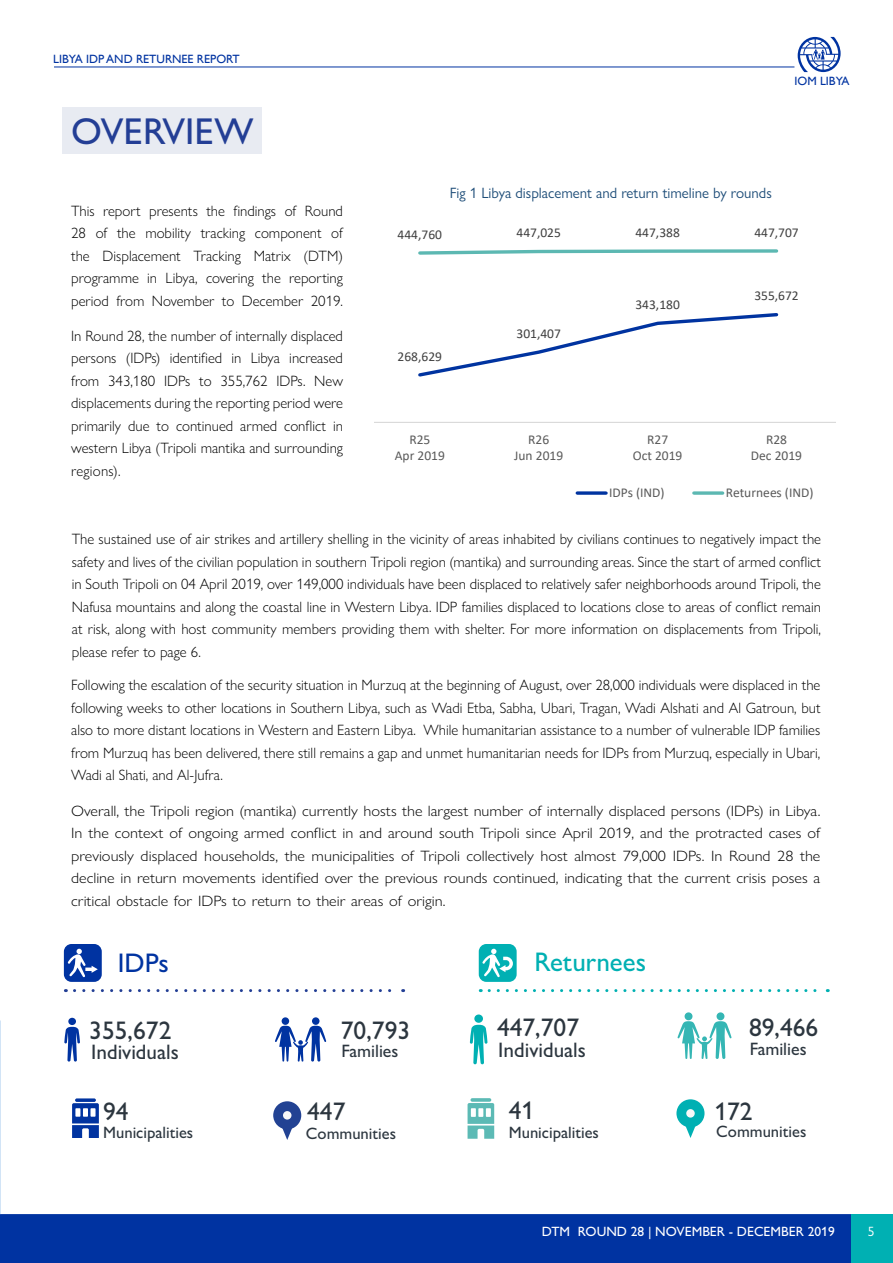
<style>
.page{position:relative;width:893px;height:1263px;background:#fff}
.page>*{position:absolute;margin:0;border:0;box-sizing:border-box;transform-origin:0 0}
.t1{font:500 37.5px "Gill Sans Nova";color:#233e95}
.t2{font:500 27px "Gill Sans Nova";color:#00b0b3}
.t3{font:500 27px "Gill Sans Nova";color:#0033a1}
.t4{font:500 25.5px "Gill Sans Nova";color:#2c363f}
.t5{font:500 21px "Gill Sans Nova";color:#2c363f}
.t6{font:500 18px "Gill Sans Nova";color:#2c363f}
.t7{font:500 16.5px "Gill Sans Nova";color:#2c363f}
.t8{font:300 15px/22.5px "Gill Sans Nova";color:#000;text-align:justify}
.t9{font:300 15px/22.5px "Gill Sans Nova";color:#000;text-align:justify;scale:1.08 1}
.t10{font:15px "Gill Sans Nova";color:#1f4e79}
.t11{font:13.5px/16.5px "Calibri";color:#595959;text-align:center}
.t12{font:13.5px "Calibri";color:#404040}
.t13{font:500 13.5px "Gill Sans Nova";color:#fff}
.t14{font:13.5px "Gill Sans Nova";color:#fff}
.t15{font:12px "Gill Sans";color:#0033a1}
</style>
<div class="page">
<div style="left:0;top:1214px;width:852px;height:49px;background:#0033a1"></div>
<div style="left:852px;top:1214px;width:41px;height:49px;background:#00b0b3"></div>
<hr style="left:54px;top:67px;width:740px;height:1px;background:#0033a1">
<svg style="left:798px;top:37px;width:43px;height:35px"></svg>
<div style="left:63px;top:108px;width:199px;height:46px;background:#e8ebf2"></div>
<svg style="left:479px;top:944px;width:38px;height:38px"></svg>
<svg style="left:64px;top:944px;width:38px;height:38px"></svg>
<svg style="left:74px;top:989px;width:330px;height:3px"></svg>
<svg style="left:489px;top:989px;width:339px;height:3px"></svg>
<div style="left:68px;top:1018px;width:8px;height:7px;background:#0033a1;border-radius:50%"></div>
<svg style="left:64px;top:1027px;width:16px;height:34px"></svg>
<svg style="left:275px;top:1017px;width:51px;height:44px"></svg>
<div style="left:273px;top:1101px;width:28px;height:28px;background:#224293;border-radius:50%"></div>
<svg style="left:282px;top:1128px;width:11px;height:12px"></svg>
<div style="left:283px;top:1111px;width:8px;height:8px;background:#f8f8f8;border-radius:50%"></div>
<div style="left:474px;top:1014px;width:9px;height:9px;background:#00b0b3;border-radius:50%"></div>
<svg style="left:470px;top:1025px;width:18px;height:39px"></svg>
<svg style="left:677px;top:1012px;width:55px;height:47px"></svg>
<div style="left:676px;top:1099px;width:28px;height:28px;background:#00b0b3;border-radius:50%"></div>
<svg style="left:685px;top:1126px;width:11px;height:12px"></svg>
<div style="left:686px;top:1109px;width:9px;height:8px;background:#f8f8f8;border-radius:50%"></div>
<svg style="left:75px;top:1098px;width:21px;height:4px"></svg>
<svg style="left:72px;top:1103px;width:27px;height:35px"></svg>
<svg style="left:470px;top:1098px;width:21px;height:4px"></svg>
<svg style="left:468px;top:1103px;width:26px;height:36px"></svg>
<svg style="left:374px;top:249px;width:462px;height:246px"></svg>
<p class="t15" style="left:53px;top:52px;width:188px">LIBYA IDP AND RETURNEE REPORT</p>
<h1 class="t1" style="left:71px;top:108px;width:184px">OVERVIEW</h1>
<p class="t8" style="left:71px;top:199px;width:274px">This report presents the findings of Round 28 of the mobility tracking component of the Displacement Tracking Matrix (DTM) programme in Libya, covering the reporting period from November to December 2019.</p>
<p class="t8" style="left:71px;top:324px;width:273px">In Round 28, the number of internally displaced persons (IDPs) identified in Libya increased from 343,180 IDPs to 355,762 IDPs. New displacements during the reporting period were primarily due to continued armed conflict in western Libya (Tripoli mantika and surrounding regions).</p>
<p class="t15" style="left:794px;top:74px;width:57px">IOM LIBYA</p>
<p class="t10" style="left:450px;top:184px;width:323px">Fig 1 Libya displacement and return timeline by rounds</p>
<p class="t12" style="left:398px;top:225px;width:46px">444,760</p>
<p class="t12" style="left:516px;top:223px;width:46px">447,025</p>
<p class="t12" style="left:635px;top:223px;width:46px">447,388</p>
<p class="t12" style="left:754px;top:223px;width:46px">447,707</p>
<p class="t12" style="left:398px;top:347px;width:46px">268,629</p>
<p class="t12" style="left:516px;top:324px;width:46px">301,407</p>
<p class="t12" style="left:635px;top:295px;width:46px">343,180</p>
<p class="t12" style="left:754px;top:287px;width:46px">355,672</p>
<p class="t11" style="left:395px;top:431px;width:52px">R25<br>Apr 2019</p>
<p class="t11" style="left:514px;top:431px;width:50px">R26<br>Jun 2019</p>
<p class="t11" style="left:633px;top:431px;width:51px">R27<br>Oct 2019</p>
<p class="t11" style="left:751px;top:431px;width:53px">R28<br>Dec 2019</p>
<p class="t11" style="left:609px;top:484px;width:57px">IDPs (IND)</p>
<p class="t11" style="left:726px;top:484px;width:89px">Returnees (IND)</p>
<p class="t8" style="left:72px;top:528px;width:751px">The sustained use of air strikes and artillery shelling in the vicinity of areas inhabited by civilians continues to negatively impact the safety and lives of the civilian population in southern Tripoli region (mantika) and surrounding areas. Since the start of armed conflict in South Tripoli on 04 April 2019, over 149,000 individuals have been displaced to relatively safer neighborhoods around Tripoli, the Nafusa mountains and along the coastal line in Western Libya. IDP families displaced to locations close to areas of conflict remain at risk, along with host community members providing them with shelter. For more information on displacements from Tripoli, please refer to page 6.</p>
<p class="t8" style="left:71px;top:674px;width:751px">Following the escalation of the security situation in Murzuq at the beginning of August, over 28,000 individuals were displaced in the following weeks to other locations in Southern Libya, such as Wadi Etba, Sabha, Ubari, Tragan, Wadi Alshati and Al Gatroun, but also to more distant locations in Western and Eastern Libya. While humanitarian assistance to a number of vulnerable IDP families from Murzuq has been delivered, there still remains a gap and unmet humanitarian needs for IDPs from Murzuq, especially in Ubari, Wadi al Shati, and Al-Jufra.</p>
<p class="t9" style="left:71px;top:799px;width:696px">Overall, the Tripoli region (mantika) currently hosts the largest number of internally displaced persons (IDPs) in Libya.<br>In the context of ongoing armed conflict in and around south Tripoli since April 2019, and the protracted cases of previously displaced households, the municipalities of Tripoli collectively host almost 79,000 IDPs. In Round 28 the decline in return movements identified over the previous rounds continued, indicating that the current crisis poses a critical obstacle for IDPs to return to their areas of origin.</p>
<h2 class="t3" style="left:118px;top:946px;width:53px">IDPs</h2>
<h2 class="t2" style="left:534px;top:945px;width:113px">Returnees</h2>
<h3 class="t4" style="left:89px;top:1014px;width:84px">355,672</h3>
<h3 class="t5" style="left:91px;top:1039px;width:89px">Individuals</h3>
<h3 class="t4" style="left:341px;top:1014px;width:71px">70,793</h3>
<p class="t6" style="left:341px;top:1040px;width:59px">Families</p>
<h3 class="t4" style="left:497px;top:1012px;width:84px">447,707</h3>
<h3 class="t4" style="left:749px;top:1012px;width:71px">89,466</h3>
<h3 class="t5" style="left:498px;top:1037px;width:89px">Individuals</h3>
<p class="t6" style="left:750px;top:1037px;width:59px">Families</p>
<h3 class="t4" style="left:103px;top:1096px;width:27px">94</h3>
<h3 class="t4" style="left:307px;top:1096px;width:40px">447</h3>
<h3 class="t4" style="left:509px;top:1095px;width:27px">41</h3>
<h3 class="t4" style="left:714px;top:1095px;width:40px">172</h3>
<p class="t7" style="left:103px;top:1123px;width:92px">Municipalities</p>
<p class="t7" style="left:306px;top:1123px;width:92px">Communities</p>
<p class="t7" style="left:509px;top:1123px;width:92px">Municipalities</p>
<p class="t7" style="left:716px;top:1121px;width:92px">Communities</p>
<p class="t13" style="left:542px;top:1223px;width:294px">DTM ROUND 28 | NOVEMBER - DECEMBER 2019</p>
<p class="t14" style="left:868px;top:1223px;width:8px">5</p>
</div>
